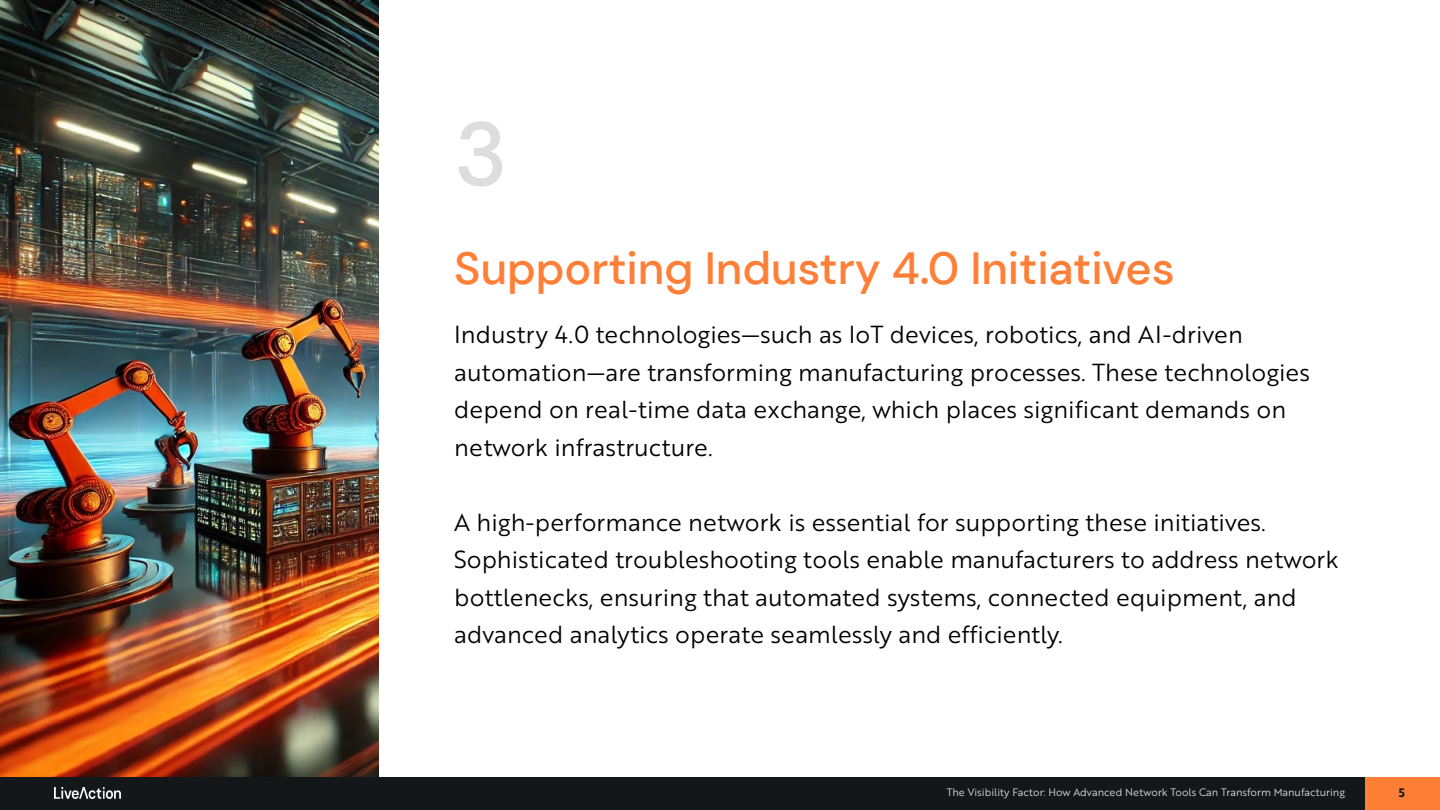
<style>
.page{position:relative;width:1440px;height:810px;background:#fff}
.page>*{position:absolute;margin:0;border:0;box-sizing:border-box;transform-origin:0 0}
.t1{font:500 90px "DM Sans";color:#ddd}
.t2{font:500 45px "DM Sans";color:#ff7f37}
.t3{font:24px/37.5px "Brother 1816 Book";color:#000}
.t4{font:12px "Brother 1816 Bold";color:#13171a}
.t5{font:10.5px "Brother 1816 Book";color:#ddd}
</style>
<div class="page">
<div style="left:0;top:777px;width:1440px;height:33px;background:#13171a"></div>
<div style="left:1366px;top:777px;width:74px;height:33px;background:#ff7f37"></div>
<img style="left:54px;top:788px;width:67px;height:10px">
<img style="left:0;top:0;width:378px;height:777px">
<h1 class="t1" style="left:454px;top:98px;width:55px">3</h1>
<h2 class="t2" style="left:454px;top:241px;width:722px">Supporting Industry 4.0 Initiatives</h2>
<p class="t3" style="left:454px;top:315px;width:857px">Industry 4.0 technologies—such as IoT devices, robotics, and AI-driven automation—are transforming manufacturing processes. These technologies depend on real-time data exchange, which places significant demands on network infrastructure.</p>
<p class="t3" style="left:454px;top:502px;width:886px">A high-performance network is essential for supporting these initiatives.<br>Sophisticated troubleshooting tools enable manufacturers to address network bottlenecks, ensuring that automated systems, connected equipment, and advanced analytics operate seamlessly and efficiently.</p>
<p class="t5" style="left:947px;top:785px;width:400px">The Visibility Factor: How Advanced Network Tools Can Transform Manufacturing</p>
<p class="t4" style="left:1399px;top:784px;width:8px">5</p>
</div>
